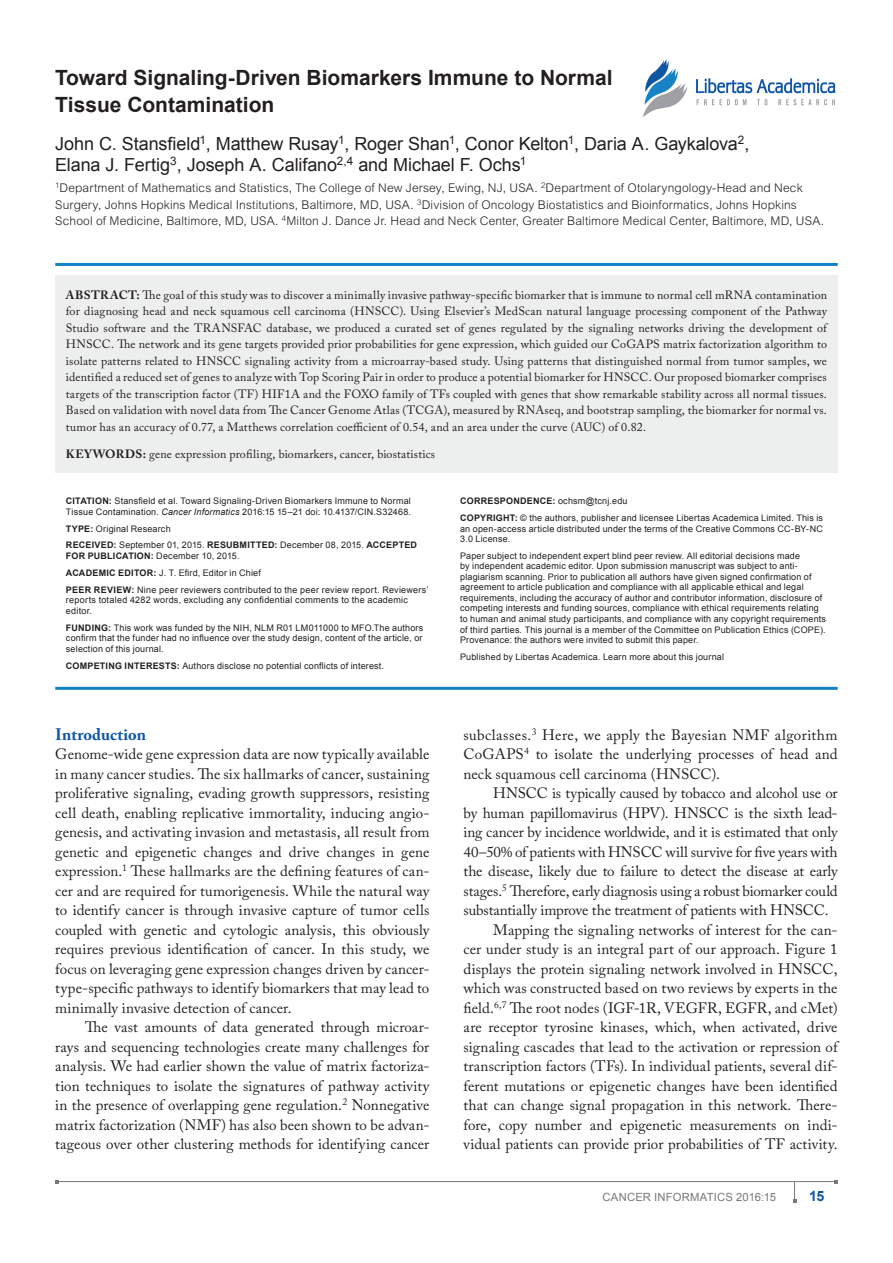
<style>
.page{position:relative;width:893px;height:1263px;background:#fff}
.page>*{position:absolute;margin:0;border:0;box-sizing:border-box;transform-origin:0 0}
.AT{font:700 21px/27px "Arial";color:#231f20}
.AAu{font:18px/21px "Arial";letter-spacing:-.005em;color:#231f20}
.t1{font:700 16.5px "Adobe Caslon Pro";color:#1055a4}
.Tx{font:15px/19.5px "Adobe Caslon Pro";letter-spacing:.005em;color:#231f20;text-align:justify}
.TxF{font:15px/19.5px "Adobe Caslon Pro";letter-spacing:.005em;color:#231f20;text-align:justify}
.RunF-folio{font:700 14.25px "Arial";color:#1055a4}
.t2{font:12px/16.5px "Adobe Caslon Pro";letter-spacing:.01em;color:#231f20;text-align:justify}
.AAuAff{font:300 12px/16.5px "Arial MT Std";letter-spacing:.01em;color:#231f20}
.RunF{font:11.25px "Arial";letter-spacing:.015em;color:#76787b}
.t3{font:9px/10.5px "Arial";letter-spacing:.02em;color:#231f20}
.t4{font:700 9px/16.8px "Arial";letter-spacing:.03em;color:#231f20}
.s1{font-weight:700}
.s2{font-style:italic}
.s3{font-weight:400}
</style>
<div class="page">
<hr style="left:57px;top:1181px;width:779px;height:1px;background:#76787b">
<svg style="left:793px;top:1182px;width:3px;height:20px"></svg>
<img style="left:643px;top:59px;width:193px;height:58px">
<hr style="left:55px;top:263px;width:783px;height:3px;background:#1582c5">
<hr style="left:55px;top:687px;width:783px;height:3px;background:#1582c5">
<div style="left:55px;top:275px;width:783px;height:198px;background:#edeeee"></div>
<p class="AT" style="left:55px;top:65px;width:559px">TOWARD SIGNALING-DRIVEN BIOMARKERS IMMUNE TO NORMAL<br>TISSUE CONTAMINATION</p>
<p class="AAu" style="left:55px;top:134px;width:696px">John C. Stansfield<sup>1</sup>, Matthew Rusay<sup>1</sup>, Roger Shan<sup>1</sup>, Conor Kelton<sup>1</sup>, Daria A. Gaykalova<sup>2</sup>,<br>Elana J. Fertig<sup>3</sup>, Joseph A. Califano<sup>2,4</sup> and Michael F. Ochs<sup>1</sup></p>
<p class="AAuAff" style="left:55px;top:180px;width:770px"><sup>1</sup>Department of Mathematics and Statistics, The College of New Jersey, Ewing, NJ, USA. <sup>2</sup>Department of Otolaryngology-Head and Neck<br>Surgery, Johns Hopkins Medical Institutions, Baltimore, MD, USA. <sup>3</sup>Division of Oncology Biostatistics and Bioinformatics, Johns Hopkins<br>School of Medicine, Baltimore, MD, USA. <sup>4</sup>Milton J. Dance Jr. Head and Neck Center, Greater Baltimore Medical Center, Baltimore, MD, USA.</p>
<p class="t2" style="left:66px;top:286px;width:763px"><span class="s1">ABSTRACT:</span> The goal of this study was to discover a minimally invasive pathway-specific biomarker that is immune to normal cell mRNA contamination for diagnosing head and neck squamous cell carcinoma (HNSCC). Using Elsevier’s MedScan natural language processing component of the Pathway Studio software and the TRANSFAC database, we produced a curated set of genes regulated by the signaling networks driving the development of HNSCC. The network and its gene targets provided prior probabilities for gene expression, which guided our CoGAPS matrix factorization algorithm to isolate patterns related to HNSCC signaling activity from a microarray-based study. Using patterns that distinguished normal from tumor samples, we identified a reduced set of genes to analyze with Top Scoring Pair in order to produce a potential biomarker for HNSCC. Our proposed biomarker comprises targets of the transcription factor (TF) HIF1A and the FOXO family of TFs coupled with genes that show remarkable stability across all normal tissues.<br>Based on validation with novel data from The Cancer Genome Atlas (TCGA), measured by RNAseq, and bootstrap sampling, the biomarker for normal vs. tumor has an accuracy of 0.77, a Matthews correlation coefficient of 0.54, and an area under the curve (AUC) of 0.82.</p>
<p class="t2" style="left:66px;top:445px;width:371px"><span class="s1">KEYWORDS:</span> gene expression profiling, biomarkers, cancer, biostatistics</p>
<p class="t3" style="left:66px;top:496px;width:347px"><span class="s1">CITATION:</span> Stansfield et al. Toward Signaling-Driven Biomarkers Immune to Normal<br>Tissue Contamination. <span class="s2">Cancer Informatics</span> 2016:15 15–21 doi: 10.4137/CIN .S32468.</p>
<p class="t3" style="left:66px;top:520px;width:106px;line-height:16.8px"><span class="s1">TYPE:</span> Original Research<br><span class="s1">RECEI</span></p>
<p class="t4" style="left:460px;top:493px;width:22px">CORRESP</p>
<p class="t4" style="left:506px;top:493px;width:15px">ONDENCE</p>
<p class="t3" style="left:552px;top:496px;width:76px"><span class="s1">:</span> ochsm@tcnj.edu</p>
<p class="t4" style="left:460px;top:510px;width:20px">COPYRI</p>
<p class="t3" style="left:460px;top:513px;width:364px;text-align:justify;text-indent:36px"><span class="s1">GHT:</span> © the authors, publisher and licensee Libertas Academica Limited. This is an open-access article distributed under the terms of the Creative Commons CC-BY-NC 3.0 License.</p>
<p class="t3" style="left:460px;top:551px;width:367px">Paper subject to independent expert blind peer review. All editorial decisions made<br>by independent academic editor. Upon submission manuscript was subject to anti&shy;plagiarism scanning. Prior to publication all authors have given signed confirmation of agreement to article publication and compliance with all applicable ethical and legal requirements, including the accuracy of author and contributor information, disclosure of competing interests and funding sources, compliance with ethical requirements relating to human and animal study participants, and compliance with any copyright requirements of third parties. This journal is a member of the Committee on Publication Ethics (COPE).<br>Provenance: the authors were invited to submit this paper.</p>
<p class="t3" style="left:460px;top:651px;width:265px">Published by Libertas Academica. Learn more about this journal</p>
<p class="t3" style="left:95px;top:540px;width:160px"><span class="s1">VED:</span> September 01, 2015. <span class="s1">RESUBMITTED</span></p>
<p class="t3" style="left:275px;top:540px;width:100px"><span class="s1">:</span> December 08, 2015. <span class="s1">ACCEPTED</span></p>
<p class="t4" style="left:66px;top:548px;width:175px">FOR PUBLICATION: <span class="s3">December 10, 2015.<br></span>ACADEMICEDIT</p>
<p class="t3" style="left:140px;top:567px;width:123px"><span class="s1">OR:</span> J. T. Efird, Editor in Chief</p>
<p class="t3" style="left:66px;top:584px;width:364px;text-indent:28px"><span class="s1">REVIEW:</span> Nine peer reviewers contributed to the peer review report. Reviewers’ reports totaled 4282 words, excluding any confidential comments to the academic editor.</p>
<p class="t4" style="left:66px;top:619px;width:19px">FUNDIN</p>
<p class="t4" style="left:66px;top:581px;width:14px">PEER</p>
<p class="t3" style="left:66px;top:622px;width:359px;text-align:justify;text-indent:35px"><span class="s1">G:</span> This work was funded by the NIH, NLM R01 LM011000 to MFO.The authors confirm that the funder had no influence over the study design, content of the article, or selection of this journal.</p>
<p class="t4" style="left:66px;top:657px;width:28px">COMPETIN</p>
<p class="t4" style="left:115px;top:657px;width:20px">G INTERESTS</p>
<p class="t3" style="left:177px;top:660px;width:209px"><span class="s1">:</span> Authors disclose no potential conflicts of interest.</p>
<h1 class="t1" style="left:55px;top:724px;width:92px">INTRODUCTION</h1>
<p class="TxF" style="left:55px;top:744px;width:376px">Genome-wide gene expression data are now typically available in many cancer studies. The six hallmarks of cancer, sustaining proliferative signaling, evading growth suppressors, resisting cell death, enabling replicative immortality, inducing angio&shy;genesis, and activating invasion and metastasis, all result from genetic and epigenetic changes and drive changes in gene expression.<sup>1</sup> These hallmarks are the defining features of can&shy;cer and are required for tumorigenesis. While the natural way to identify cancer is through invasive capture of tumor cells coupled with genetic and cytologic analysis, this obviously requires previous identification of cancer. In this study, we focus on leveraging gene expression changes driven by cancer&shy;type-specific pathways to identify biomarkers that may lead to minimally invasive detection of cancer.</p>
<p class="Tx" style="left:55px;top:1017px;width:376px;text-indent:30px">The vast amounts of data generated through microar&shy;rays and sequencing technologies create many challenges for analysis. We had earlier shown the value of matrix factoriza&shy;tion techniques to isolate the signatures of pathway activity in the presence of overlapping gene regulation.<sup>2</sup> Nonnegative matrix factorization (NMF) has also been shown to be advan&shy;tageous over other clustering methods for identifying cancer</p>
<p class="Tx" style="left:463px;top:724px;width:376px">subclasses.<sup>3</sup> Here, we apply the Bayesian NMF algorithm CoGAPS<sup>4</sup> to isolate the underlying processes of head and neck squamous cell carcinoma (HNSCC).</p>
<p class="Tx" style="left:463px;top:783px;width:376px;text-indent:30px">HNSCC is typically caused by tobacco and alcohol use or by human papillomavirus (HPV). HNSCC is the sixth lead&shy;ing cancer by incidence worldwide, and it is estimated that only 40–50% of patients with HNSCC will survive for five years with the disease, likely due to failure to detect the disease at early stages.<sup>5</sup> Therefore, early diagnosis using a robust biomarker could substantially improve the treatment of patients with HNSCC.</p>
<p class="Tx" style="left:463px;top:919px;width:376px;text-indent:30px">Mapping the signaling networks of interest for the can&shy;cer under study is an integral part of our approach. Figure 1 displays the protein signaling network involved in HNSCC, which was constructed based on two reviews by experts in the field.<sup>6,7</sup> The root nodes (IGF-1R, VEGFR, EGFR, and cMet) are receptor tyrosine kinases, which, when activated, drive signaling cascades that lead to the activation or repression of transcription factors (TFs). In individual patients, several dif&shy;ferent mutations or epigenetic changes have been identified that can change signal propagation in this network. There&shy;fore, copy number and epigenetic measurements on indi&shy;vidual patients can provide prior probabilities of TF activity.</p>
<p class="RunF" style="left:603px;top:1189px;width:175px">Cancer Informatics 2016:15</p>
<p class="RunF-folio" style="left:809px;top:1186px;width:17px">15</p>
</div>
